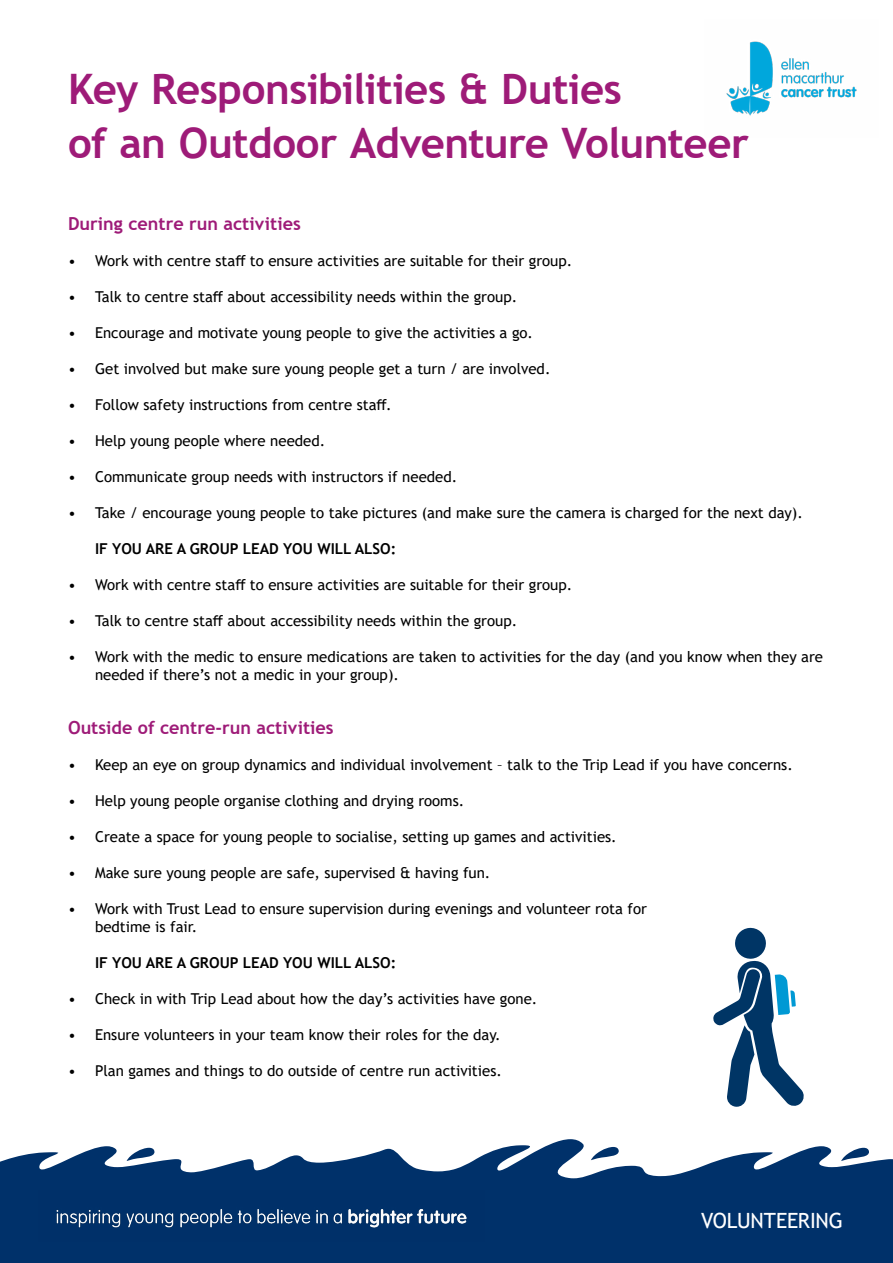
<style>
.page{position:relative;width:893px;height:1263px;background:#fff}
.page>*{position:absolute;margin:0;border:0;box-sizing:border-box;transform-origin:0 0}
.t1{font:700 42px/54px "Trebuchet MS";letter-spacing:-.015em;color:#9e1b78}
.t2{font:21px "Trebuchet MS";letter-spacing:-.005em;color:#fff}
.t3{font:700 18px "Trebuchet MS";color:#9e1b78}
.t4{font:15px/18px "Trebuchet MS";color:#000}
.t5{font:700 15px "Trebuchet MS";color:#000}
</style>
<div class="page">
<img style="left:726px;top:41px;width:131px;height:75px">
<svg style="left:713px;top:927px;width:91px;height:180px"></svg>
<svg style="left:0;top:1139px;width:893px;height:124px;fill:#00316a"></svg>
<img style="left:38px;top:1191px;width:447px;height:50px">
<h1 class="t1" style="left:68px;top:62px;width:682px">Key Responsibilities &amp; Duties<br>of an Outdoor Adventure Volunteer</h1>
<p class="t3" style="left:68px;top:212px;width:234px">During centre run activities</p>
<p class="t4" style="left:68px;top:252px;width:506px">• Work with centre staff to ensure activities are suitable for their group.</p>
<p class="t4" style="left:68px;top:288px;width:451px">• Talk to centre staff about accessibility needs within the group.</p>
<p class="t4" style="left:68px;top:324px;width:467px">• Encourage and motivate young people to give the activities a go.</p>
<p class="t4" style="left:68px;top:360px;width:484px">• Get involved but make sure young people get a turn / are involved.</p>
<p class="t4" style="left:68px;top:396px;width:325px">• Follow safety instructions from centre staff.</p>
<p class="t4" style="left:68px;top:432px;width:259px">• Help young people where needed.</p>
<p class="t4" style="left:68px;top:468px;width:391px">• Communicate group needs with instructors if needed.</p>
<p class="t4" style="left:68px;top:504px;width:736px">• Take / encourage young people to take pictures (and make sure the camera is charged for the next day).</p>
<p class="t5" style="left:95px;top:539px;width:303px">IF YOU ARE A GROUP LEAD YOU WILL ALSO:</p>
<p class="t4" style="left:68px;top:576px;width:506px">• Work with centre staff to ensure activities are suitable for their group.</p>
<p class="t4" style="left:68px;top:612px;width:451px">• Talk to centre staff about accessibility needs within the group.</p>
<p class="t4" style="left:95px;top:648px;width:730px;text-indent:-27px">• Work with the medic to ensure medications are taken to activities for the day (and you know when they are needed if there’s not a medic in your group).</p>
<p class="t3" style="left:68px;top:716px;width:267px">Outside of centre-run activities</p>
<p class="t4" style="left:68px;top:756px;width:726px">• Keep an eye on group dynamics and individual involvement – talk to the Trip Lead if you have concerns.</p>
<p class="t4" style="left:68px;top:792px;width:398px">• Help young people organise clothing and drying rooms.</p>
<p class="t4" style="left:68px;top:828px;width:550px">• Create a space for young people to socialise, setting up games and activities.</p>
<p class="t4" style="left:68px;top:864px;width:424px">• Make sure young people are safe, supervised &amp; having fun.</p>
<p class="t4" style="left:95px;top:900px;width:553px;text-indent:-27px">• Work with Trust Lead to ensure supervision during evenings and volunteer rota for bedtime is fair.</p>
<p class="t5" style="left:95px;top:953px;width:303px">IF YOU ARE A GROUP LEAD YOU WILL ALSO:</p>
<p class="t4" style="left:68px;top:990px;width:471px">• Check in with Trip Lead about how the day’s activities have gone.</p>
<p class="t4" style="left:68px;top:1026px;width:434px">• Ensure volunteers in your team know their roles for the day.</p>
<p class="t4" style="left:68px;top:1062px;width:435px">• Plan games and things to do outside of centre run activities.</p>
<h2 class="t2" style="left:701px;top:1207px;width:143px">VOLUNTEERING</h2>
</div>
